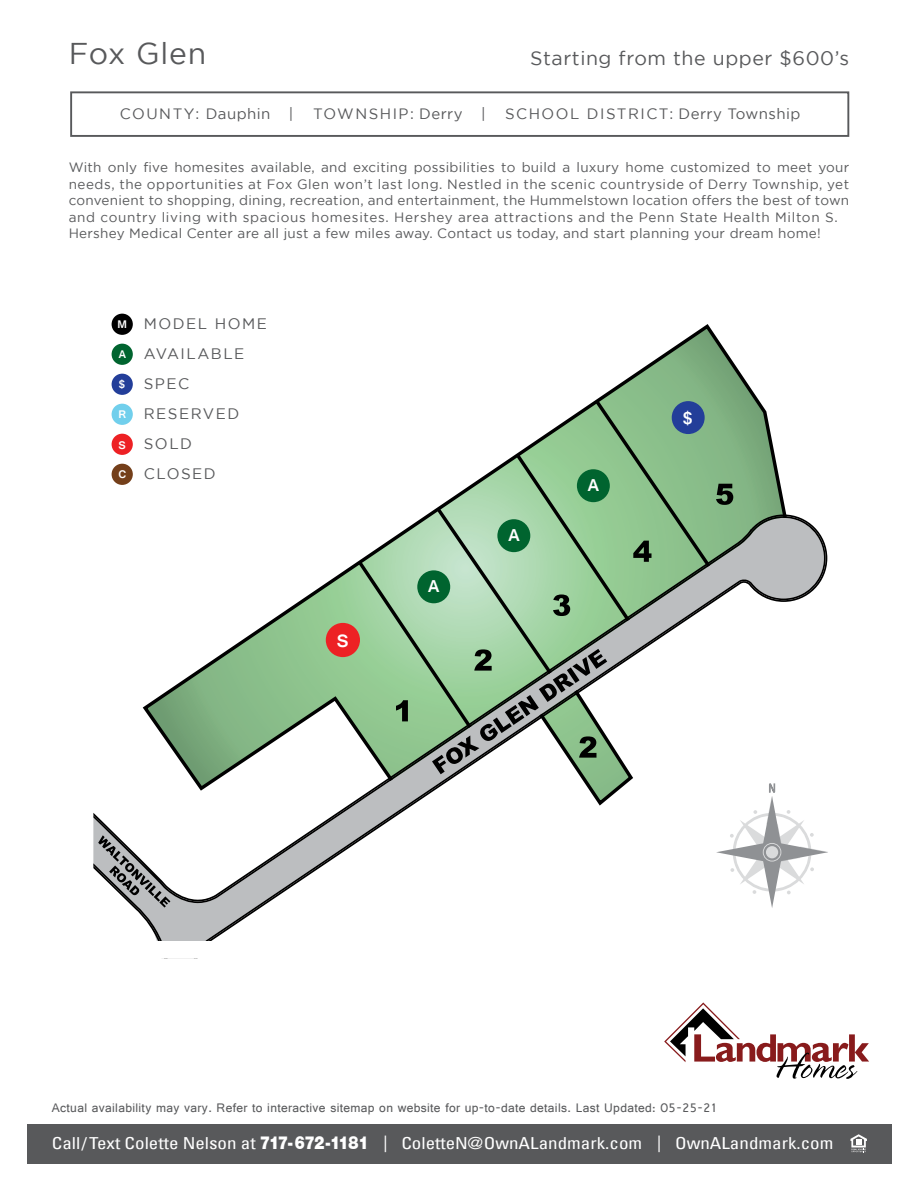
<style>
.page{position:relative;width:918px;height:1190px;background:#fff}
.page>*{position:absolute;margin:0;border:0;box-sizing:border-box;transform-origin:0 0}
.t1{font:30px "Gotham";letter-spacing:.03em;color:#58595b}
.t2{font:19.5px "Gotham";letter-spacing:.03em;color:#58595b}
.t3{font:700 18.75px "Gautami";color:#fff}
.t4{font:700 18.15px "Gautami";color:#fff}
.t5{font:condensed 16.5px "Univers";color:#fff;scale:1.15 1}
.t6{font:15.15px/30px "Gotham";letter-spacing:.1em;color:#58595b}
.t7{font:15px "Gotham";letter-spacing:.085em;color:#58595b}
.t8{font:15px "Gotham";letter-spacing:.03em;color:#58595b}
.t9{font:15px "Gotham";letter-spacing:.065em;color:#58595b}
.t10{font:13.5px/16.5px "Gotham";letter-spacing:.02em;color:#58595b}
.t11{font:13.05px "Gautami";letter-spacing:.025em;color:#58595b}
.t12{font:700 11.7px "Gautami";color:#fff}
.s1{font-family:"Nimbus San Nov D Blac";font-stretch:normal;font-size:19.05px}
</style>
<div class="page">
<div style="left:70px;top:91px;width:779px;height:46px;border:2px solid #58595b"></div>
<svg style="left:664px;top:1002px;width:205px;height:76px"></svg>
<div style="left:27px;top:1123px;width:864px;height:40px;background:#58595b"></div>
<svg style="left:850px;top:1134px;width:17px;height:18px"></svg>
<svg style="left:442px;top:324px;width:345px;height:190px"></svg>
<svg style="left:428px;top:504px;width:85px;height:10px"></svg>
<svg style="left:513px;top:396px;width:201px;height:118px;background:#96c296"></svg>
<svg style="left:93px;top:516px;width:733px;height:425px"></svg>
<svg style="left:396px;top:700px;width:12px;height:21px"></svg>
<svg style="left:553px;top:594px;width:17px;height:22px"></svg>
<svg style="left:633px;top:540px;width:19px;height:22px"></svg>
<svg style="left:716px;top:484px;width:17px;height:21px"></svg>
<svg style="left:432px;top:649px;width:175px;height:125px"></svg>
<svg style="left:93px;top:835px;width:90px;height:106px"></svg>
<svg style="left:141px;top:516px;width:113px;height:34px"></svg>
<div style="left:112px;top:313px;width:21px;height:22px;background:#000;border-radius:50%"></div>
<div style="left:112px;top:343px;width:21px;height:22px;background:#00642f;border-radius:50%"></div>
<div style="left:577px;top:469px;width:33px;height:33px;background:#00642f;border-radius:50%"></div>
<div style="left:497px;top:519px;width:33px;height:33px;background:#00642f;border-radius:50%"></div>
<div style="left:417px;top:570px;width:33px;height:33px;background:#00642f;border-radius:50%"></div>
<div style="left:112px;top:373px;width:21px;height:22px;background:#233e99;border-radius:50%"></div>
<div style="left:672px;top:401px;width:33px;height:33px;background:#233e99;border-radius:50%"></div>
<div style="left:112px;top:403px;width:21px;height:22px;background:#71cfec;border-radius:50%"></div>
<div style="left:112px;top:434px;width:21px;height:21px;background:#ed2124;border-radius:50%"></div>
<div style="left:326px;top:623px;width:34px;height:34px;background:#ed2124;border-radius:50%"></div>
<div style="left:112px;top:464px;width:21px;height:21px;background:#743f1a;border-radius:50%"></div>
<h1 class="t1" style="left:69px;top:36px;width:139px">Fox Glen</h1>
<h2 class="t2" style="left:530px;top:48px;width:321px">Starting from the upper $600’s</h2>
<p class="t8" style="left:120px;top:105px;width:175px">COUNTY: Dauphin |</p>
<p class="t9" style="left:313px;top:105px;width:174px">TOWNSHIP: Derry |</p>
<p class="t7" style="left:505px;top:105px;width:297px">SCHOOL DISTRICT: Derry Township</p>
<p class="t10" style="left:69px;top:159px;width:782px">With only five homesites available, and exciting possibilities to build a luxury home customized to meet your needs, the opportunities at Fox Glen won’t last long. Nestled in the scenic countryside of Derry Township, yet convenient to shopping, dining, recreation, and entertainment, the Hummelstown location offers the best of town and country living with spacious homesites. Hershey area attractions and the Penn State Health Milton S.<br>Hershey Medical Center are all just a few miles away. Contact us today, and start planning your dream home!</p>
<p class="t12" style="left:117px;top:317px;width:11px">M</p>
<p class="t12" style="left:119px;top:347px;width:9px">A</p>
<p class="t12" style="left:119px;top:377px;width:8px">$</p>
<p class="t12" style="left:119px;top:407px;width:9px">R</p>
<p class="t12" style="left:119px;top:437px;width:9px">S</p>
<p class="t12" style="left:119px;top:467px;width:9px">C</p>
<p class="t6" style="left:144px;top:308px;width:125px">MODEL HOME<br>AVAILABLE<br>SPEC<br>RESERVED<br>SOLD<br>CLOSED</p>
<h3 class="t3" style="left:337px;top:629px;width:13px">S</h3>
<h3 class="t4" style="left:428px;top:575px;width:13px">A</h3>
<h3 class="t4" style="left:508px;top:524px;width:13px">A</h3>
<h3 class="t4" style="left:588px;top:474px;width:13px">A</h3>
<h3 class="t4" style="left:683px;top:407px;width:11px">$</h3>
<p class="t11" style="left:52px;top:1099px;width:666px">Actual availability may vary. Refer to interactive sitemap on website for up-to-date details. Last Updated: 05-25-21</p>
<p class="t5" style="left:52px;top:1132px;width:681px">Call/Text Colette Nelson at <span class="s1">717- 672-1181</span> | ColetteN@OwnALandmark.com | OwnALandmark.com</p>
</div>
